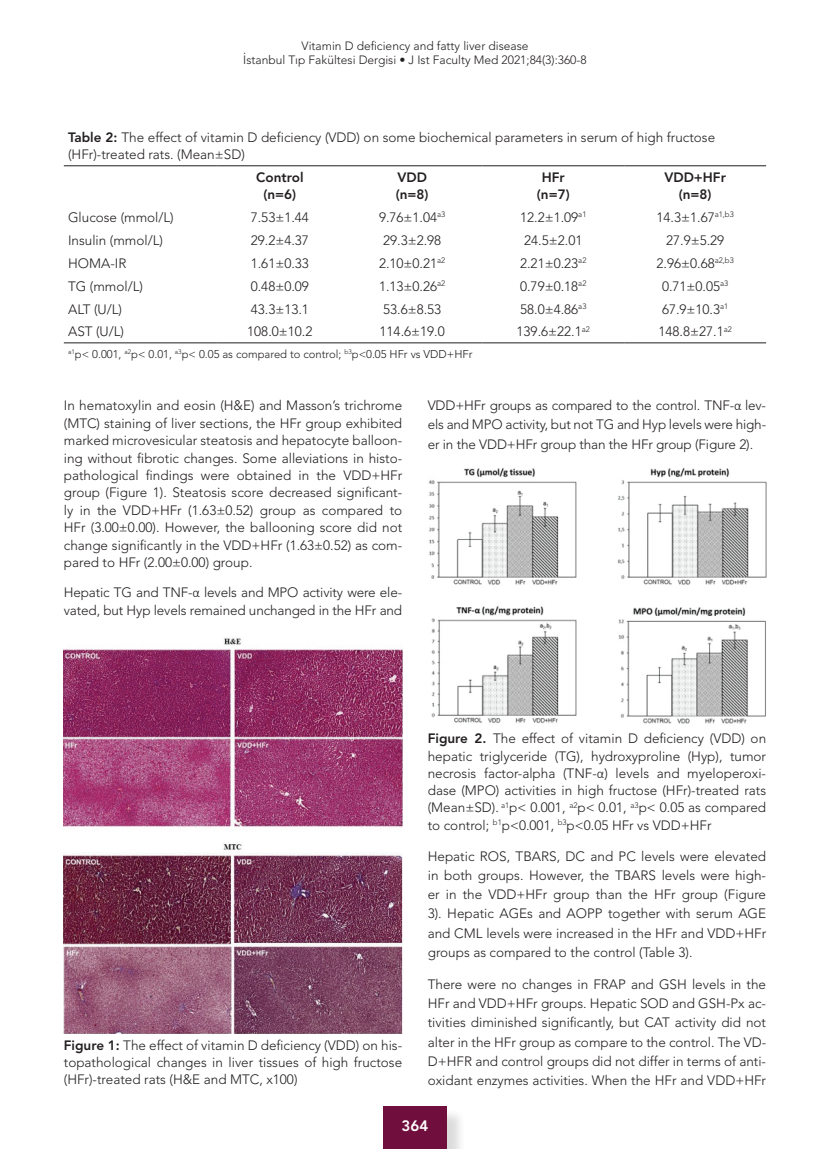
<style>
.page{position:relative;width:830px;height:1149px;background:#fff}
.page>*{position:absolute;margin:0;border:0;box-sizing:border-box;transform-origin:0 0}
.t1{font:800 15px "Avenir LT Std";color:#fff}
.t2{font:300 13.5px/19.2px "Avenir LT Std";color:#231f20;text-align:justify}
.t3{font:800 13.5px/16.2px "Avenir LT Std";color:#231f20;text-align:center}
.t4{font:300 12px/14.4px "Avenir LT Std";color:#231f20;text-align:center}
.t5{font:300 11.25px "Avenir LT Std";color:#231f20}
.s1{font-weight:800}
.s2{font-family:"Calibri"}
</style>
<div class="page">
<div style="left:385px;top:1108px;width:80px;height:40px;background:#231f20;opacity:.16"></div>
<div style="left:383px;top:1106px;width:63px;height:42px;background:#700f3d"></div>
<hr style="left:64px;top:342px;width:153px;height:1px;background:#231f20">
<hr style="left:217px;top:342px;width:125px;height:1px;background:#231f20">
<hr style="left:342px;top:342px;width:140px;height:1px;background:#231f20">
<hr style="left:482px;top:342px;width:142px;height:1px;background:#231f20">
<hr style="left:624px;top:342px;width:141px;height:1px;background:#231f20">
<hr style="left:64px;top:165px;width:153px;height:1px;background:#231f20">
<hr style="left:217px;top:165px;width:125px;height:1px;background:#231f20">
<hr style="left:342px;top:165px;width:140px;height:1px;background:#231f20">
<hr style="left:482px;top:165px;width:142px;height:1px;background:#231f20">
<hr style="left:624px;top:165px;width:141px;height:1px;background:#231f20">
<img style="left:64px;top:638px;width:338px;height:394px">
<img style="left:428px;top:468px;width:337px;height:256px">
<p class="t4" style="left:243px;top:39px;width:345px">Vitamin D deficiency and fatty liver disease<br>İstanbul Tıp Fakültesi Dergisi • J Ist Faculty Med 2021;84(3):360-8</p>
<p class="t2" style="left:68px;top:129px;width:648px;line-height:17.2px"><span class="s1">Table 2:</span> The effect of vitamin D deficiency (VDD) on some biochemical parameters in serum of high fructose (HFr)-treated rats. (Mean±SD)</p>
<p class="t3" style="left:256px;top:169px;width:49px">Control (n=6)</p>
<p class="t3" style="left:395px;top:169px;width:34px;text-align:left">VDD (n=8)</p>
<p class="t3" style="left:536px;top:169px;width:34px">HFr (n=7)</p>
<p class="t3" style="left:664px;top:169px;width:63px">VDD+HFr (n=8)</p>
<p class="t2" style="left:68px;top:207px;width:107px">Glucose (mmol/L)</p>
<p class="t2" style="left:251px;top:207px;width:60px">7.53±1.44</p>
<p class="t2" style="left:379px;top:207px;width:68px">9.76±1.04<sup>a3</sup></p>
<p class="t2" style="left:520px;top:207px;width:68px">12.2±1.09<sup>a1</sup></p>
<p class="t2" style="left:656px;top:207px;width:79px">14.3±1.67<sup>a1,b3</sup></p>
<p class="t2" style="left:68px;top:230px;width:96px">Insulin (mmol/L)</p>
<p class="t2" style="left:251px;top:230px;width:60px">29.2±4.37</p>
<p class="t2" style="left:383px;top:230px;width:60px">29.3±2.98</p>
<p class="t2" style="left:524px;top:230px;width:60px">24.5±2.01</p>
<p class="t2" style="left:665px;top:230px;width:60px">27.9±5.29</p>
<p class="t2" style="left:68px;top:253px;width:60px">HOMA-IR</p>
<p class="t2" style="left:251px;top:253px;width:60px">1.61±0.33</p>
<p class="t2" style="left:379px;top:253px;width:68px">2.10±0.21<sup>a2</sup></p>
<p class="t2" style="left:520px;top:253px;width:68px">2.21±0.23<sup>a2</sup></p>
<p class="t2" style="left:656px;top:253px;width:79px">2.96±0.68<sup>a2,b3</sup></p>
<p class="t2" style="left:68px;top:276px;width:76px">TG (mmol/L)</p>
<p class="t2" style="left:251px;top:276px;width:60px">0.48±0.09</p>
<p class="t2" style="left:379px;top:276px;width:68px">1.13±0.26<sup>a2</sup></p>
<p class="t2" style="left:520px;top:276px;width:68px">0.79±0.18<sup>a2</sup></p>
<p class="t2" style="left:661px;top:276px;width:68px">0.71±0.05<sup>a3</sup></p>
<p class="t2" style="left:68px;top:299px;width:56px">ALT (U/L)</p>
<p class="t2" style="left:251px;top:299px;width:60px">43.3±13.1</p>
<p class="t2" style="left:383px;top:299px;width:60px">53.6±8.53</p>
<p class="t2" style="left:520px;top:299px;width:68px">58.0±4.86<sup>a3</sup></p>
<p class="t2" style="left:661px;top:299px;width:68px">67.9±10.3<sup>a1</sup></p>
<p class="t2" style="left:68px;top:322px;width:58px">AST (U/L)</p>
<p class="t2" style="left:247px;top:322px;width:67px">108.0±10.2</p>
<p class="t2" style="left:379px;top:322px;width:67px">114.6±19.0</p>
<p class="t2" style="left:516px;top:322px;width:75px">139.6±22.1<sup>a2</sup></p>
<p class="t2" style="left:658px;top:322px;width:75px">148.8±27.1<sup>a2</sup></p>
<p class="t5" style="left:68px;top:347px;width:406px"><sup>a1</sup>p&lt; 0.001, <sup>a2</sup>p&lt; 0.01, <sup>a3</sup>p&lt; 0.05 as compared to control; <sup>b3</sup>p&lt;0.05 HFr vs VDD+HFr</p>
<p class="t2" style="left:64px;top:396px;width:340px;line-height:17.4px">In hematoxylin and eosin (H&amp;E) and Masson’s trichrome (MTC) staining of liver sections, the HFr group exhibited marked microvesicular steatosis and hepatocyte balloon&shy;ing without fibrotic changes. Some alleviations in histo&shy;pathological findings were obtained in the VDD+HFr group (Figure 1). Steatosis score decreased significant&shy;ly in the VDD+HFr (1.63±0.52) group as compared to HFr (3.00±0.00). However, the ballooning score did not change significantly in the VDD+HFr (1.63±0.52) as com&shy;pared to HFr (2.00±0.00) group.</p>
<p class="t2" style="left:64px;top:583px;width:340px;line-height:17.4px">Hepatic TG and TNF-<span class="s2">α</span> levels and MPO activity were ele&shy;vated, but Hyp levels remained unchanged in the HFr and</p>
<p class="t2" style="left:427px;top:396px;width:340px">VDD+HFr groups as compared to the control. TNF-<span class="s2">α</span> lev&shy;els and MPO activity, but not TG and Hyp levels were high&shy;er in the VDD+HFr group than the HFr group (Figure 2).</p>
<p class="t2" style="left:64px;top:1035px;width:340px;line-height:17.2px"><span class="s1">Figure 1:</span> The effect of vitamin D deficiency (VDD) on his&shy;topathological changes in liver tissues of high fructose (HFr)-treated rats (H&amp;E and MTC, x100)</p>
<p class="t2" style="left:427px;top:729px;width:340px;line-height:17.2px"><span class="s1">Figure 2.</span> The effect of vitamin D deficiency (VDD) on hepatic triglyceride (TG), hydroxyproline (Hyp), tumor necrosis factor-alpha (TNF-<span class="s2">α</span>) levels and myeloperoxi&shy;dase (MPO) activities in high fructose (HFr)-treated rats (Mean±SD). <sup>a1</sup>p&lt; 0.001, <sup>a2</sup>p&lt; 0.01, <sup>a3</sup>p&lt; 0.05 as compared to control; <sup>b1</sup>p&lt;0.001, <sup>b3</sup>p&lt;0.05 HFr vs VDD+HFr</p>
<p class="t2" style="left:427px;top:846px;width:340px">Hepatic ROS, TBARS, DC and PC levels were elevated in both groups. However, the TBARS levels were high&shy;er in the VDD+HFr group than the HFr group (Figure 3). Hepatic AGEs and AOPP together with serum AGE and CML levels were increased in the HFr and VDD+HFr groups as compared to the control (Table 3).</p>
<p class="t2" style="left:427px;top:974px;width:340px">There were no changes in FRAP and GSH levels in the HFr and VDD+HFr groups. Hepatic SOD and GSH-Px ac&shy;tivities diminished significantly, but CAT activity did not alter in the HFr group as compare to the control. The VD-D+HFR and control groups did not differ in terms of anti&shy;oxidant enzymes activities. When the HFr and VDD+HFr</p>
<p class="t1" style="left:401px;top:1115px;width:28px">364</p>
</div>
